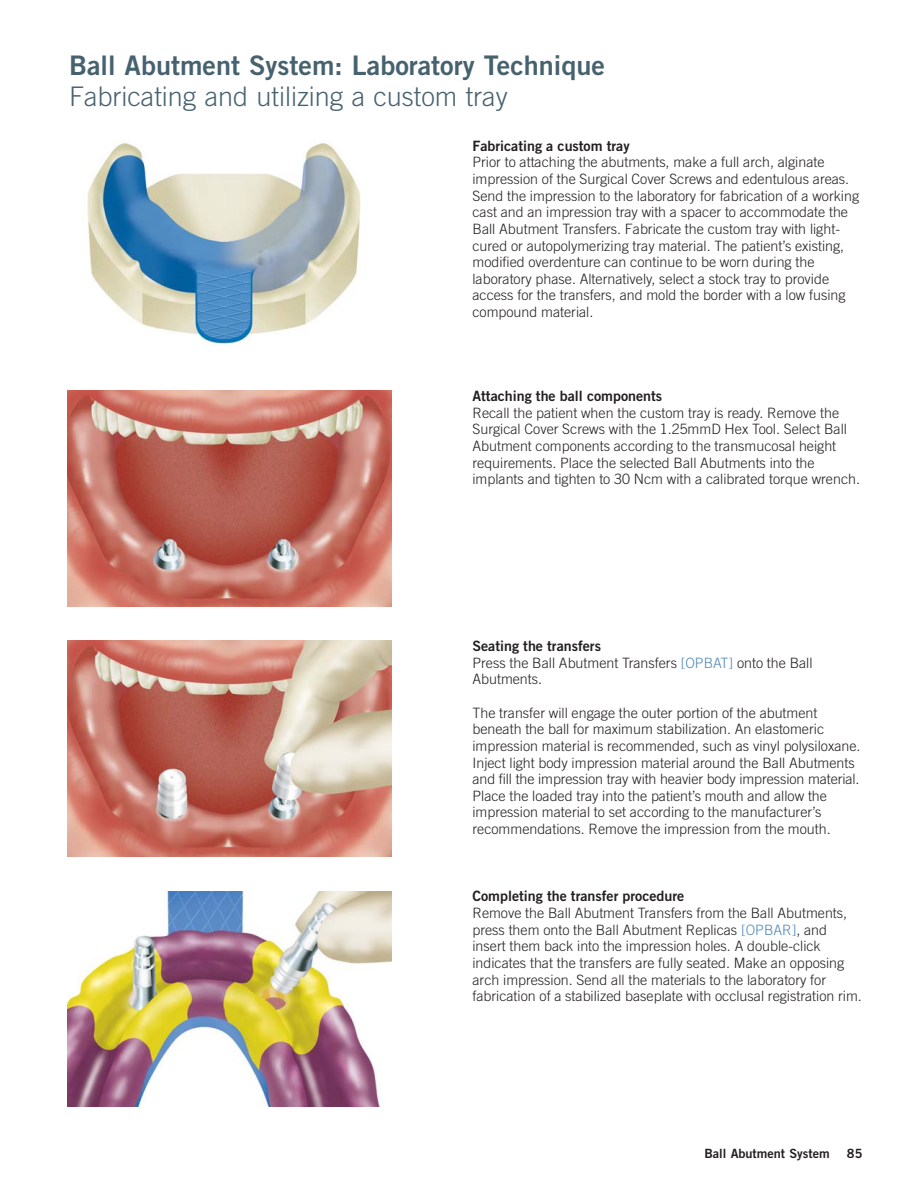
<style>
.page{position:relative;width:918px;height:1188px;background:#fff}
.page>*{position:absolute;margin:0;border:0;box-sizing:border-box;transform-origin:0 0}
.t1{font:27px "Trade Gothic Bold Two";color:#47626f}
.t2{font:300 27px "Trade Gothic";color:#47626f}
.t3{font:300 14.25px/16.6px "Trade Gothic";color:#231f20}
.t4{font:14.25px "Trade Gothic Bold Two";color:#231f20}
.t5{font:12.75px "Trade Gothic Bold Two";color:#231f20}
.s1{color:#4f88ba}
</style>
<div class="page">
<img style="left:87px;top:142px;width:274px;height:203px">
<img style="left:68px;top:391px;width:324px;height:216px">
<img style="left:68px;top:641px;width:324px;height:216px">
<img style="left:68px;top:891px;width:324px;height:216px">
<h1 class="t1" style="left:69px;top:55px;width:537px">Ball Abutment System: Laboratory Technique</h1>
<h1 class="t2" style="left:69px;top:87px;width:440px">Fabricating and utilizing a custom tray</h1>
<p class="t4" style="left:472px;top:140px;width:159px">Fabricating a custom tray</p>
<p class="t3" style="left:472px;top:155px;width:388px">Prior to attaching the abutments, make a full arch, alginate impression of the Surgical Cover Screws and edentulous areas.<br>Send the impression to the laboratory for fabrication of a working cast and an impression tray with a spacer to accommodate the Ball Abutment Transfers. Fabricate the custom tray with light&shy;cured or autopolymerizing tray material. The patient’s existing, modified overdenture can continue to be worn during the laboratory phase. Alternatively, select a stock tray to provide access for the transfers, and mold the border with a low fusing compound material.</p>
<p class="t4" style="left:472px;top:391px;width:191px">Attaching the ball components</p>
<p class="t3" style="left:472px;top:405px;width:389px">Recall the patient when the custom tray is ready. Remove the Surgical Cover Screws with the 1.25mmD Hex Tool. Select Ball Abutment components according to the transmucosal height requirements. Place the selected Ball Abutments into the implants and tighten to 30 Ncm with a calibrated torque wrench.</p>
<p class="t4" style="left:472px;top:641px;width:130px">Seating the transfers</p>
<p class="t3" style="left:472px;top:656px;width:342px">Press the Ball Abutment Transfers <span class="s1">[OPBAT]</span> onto the Ball<br>Abutments.</p>
<p class="t3" style="left:472px;top:705px;width:389px">The transfer will engage the outer portion of the abutment beneath the ball for maximum stabilization. An elastomeric impression material is recommended, such as vinyl polysiloxane.<br>Inject light body impression material around the Ball Abutments and fill the impression tray with heavier body impression material.<br>Place the loaded tray into the patient’s mouth and allow the impression material to set according to the manufacturer’s recommendations. Remove the impression from the mouth.</p>
<p class="t4" style="left:472px;top:891px;width:213px">Completing the transfer procedure</p>
<p class="t3" style="left:472px;top:906px;width:391px">Remove the Ball Abutment Transfers from the Ball Abutments, press them onto the Ball Abutment Replicas <span class="s1">[OPBAR]</span>, and insert them back into the impression holes. A double-click indicates that the transfers are fully seated. Make an opposing arch impression. Send all the materials to the laboratory for fabrication of a stabilized baseplate with occlusal registration rim.</p>
<p class="t5" style="left:704px;top:1149px;width:127px">Ball Abutment System</p>
<p class="t5" style="left:847px;top:1149px;width:17px">85</p>
</div>
